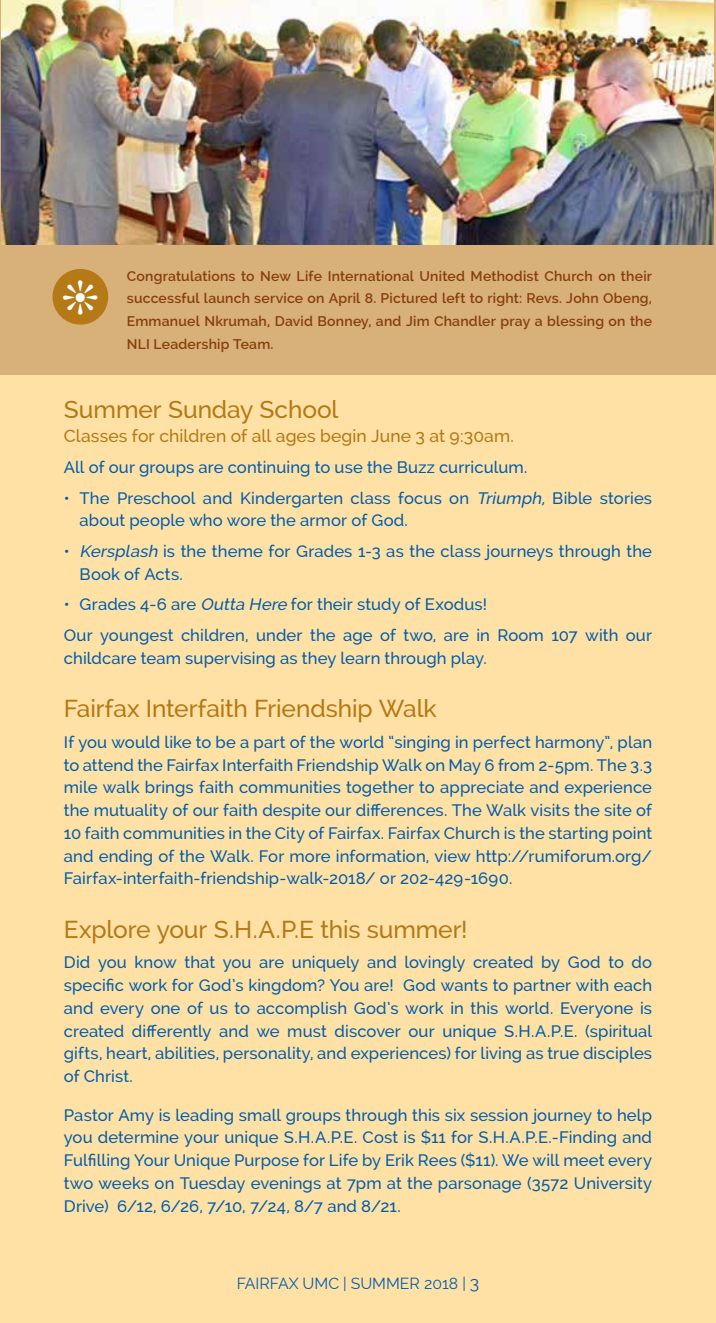
<style>
.page{position:relative;width:716px;height:1323px;background:#fff}
.page>*{position:absolute;margin:0;border:0;box-sizing:border-box;transform-origin:0 0}
.t1{font:500 24.5px "Raleway";letter-spacing:-.005em;color:#b57916}
.t2{font:500 17.5px "Raleway";letter-spacing:.005em;color:#b57916}
.t3{font:500 16.62px/22.8px "Raleway";letter-spacing:.005em;color:#015dab}
.t4{font:15.75px "Raleway";color:#015dab}
.t5{font:600 14px/22.8px "Raleway";letter-spacing:.015em;color:#883e0b;text-align:justify}
.s1{font-style:italic}
.s2{font-size:17.5px}
</style>
<div class="page">
<img style="left:715px;top:0;width:1px;height:1323px">
<div style="left:0;top:374px;width:715px;height:949px;background:#ffe1a6"></div>
<div style="left:0;top:0;width:715px;height:374px;background:#d8b079"></div>
<img style="left:1px;top:0;width:713px;height:245px">
<div style="left:53px;top:269px;width:55px;height:56px;background:#b57916;border-radius:50%"></div>
<p class="t5" style="left:127px;top:264px;width:527px">Congratulations to New Life International United Methodist Church on their successful launch service on April 8. Pictured left to right: Revs. John Obeng, Emmanuel Nkrumah, David Bonney, and Jim Chandler pray a blessing on the NLI Leadership Team.</p>
<h1 class="t1" style="left:64px;top:395px;width:276px">Summer Sunday School</h1>
<p class="t2" style="left:64px;top:426px;width:451px">Classes for children of all ages begin June 3 at 9:30am.</p>
<p class="t3" style="left:64px;top:456px;width:465px">All of our groups are continuing to use the Buzz curriculum.</p>
<p class="t3" style="left:80px;top:486px;width:574px;text-indent:-16px">• The Preschool and Kindergarten class focus on <span class="s1">Triumph,</span> Bible stories about people who wore the armor of God.</p>
<p class="t3" style="left:80px;top:540px;width:574px;text-indent:-16px">• <span class="s1">Kersplash</span> is the theme for Grades 1-3 as the class journeys through the<br>Book of Acts.</p>
<p class="t3" style="left:64px;top:589px;width:590px;line-height:30.6px">• Grades 4-6 are <span class="s1">Outta Here</span> for their study of Exodus!<br>Our youngest children, under the age of two, are in Room 107 with our</p>
<p class="t3" style="left:64px;top:647px;width:424px">childcare team supervising as they learn through play.</p>
<h1 class="t1" style="left:64px;top:694px;width:374px">Fairfax Interfaith Friendship Walk</h1>
<p class="t3" style="left:64px;top:731px;width:590px;text-align:justify">If you would like to be a part of the world “singing in perfect harmony”, plan to attend the Fairfax Interfaith Friendship Walk on May 6 from 2-5pm. The 3.3 mile walk brings faith communities together to appreciate and experience the mutuality of our faith despite our differences. The Walk visits the site of 10 faith communities in the City of Fairfax. Fairfax Church is the starting point and ending of the Walk. For more information, view http://rumiforum.org/ Fairfax-interfaith-friendship-walk-2018/ or 202-429-1690.</p>
<h1 class="t1" style="left:64px;top:915px;width:405px">Explore your S.H.A.P.E this summer!</h1>
<p class="t3" style="left:64px;top:951px;width:590px;text-align:justify">Did you know that you are uniquely and lovingly created by God to do specific work for God’s kingdom? You are! God wants to partner with each and every one of us to accomplish God’s work in this world. Everyone is created differently and we must discover our unique S.H.A.P.E. (spiritual gifts, heart, abilities, personality, and experiences) for living as true disciples of Christ.</p>
<p class="t3" style="left:64px;top:1103px;width:590px;text-align:justify">Pastor Amy is leading small groups through this six session journey to help you determine your unique S.H.A.P.E. Cost is $11 for S.H.A.P.E.-Finding and Fulfilling Your Unique Purpose for Life by Erik Rees ($11). We will meet every two weeks on Tuesday evenings at 7pm at the parsonage (3572 University Drive) 6/12, 6/26, 7/10, 7/24, 8/7 and 8/21.</p>
<p class="t4" style="left:237px;top:1274px;width:244px">FAIRFAX UMC | SUMMER 2018 | <span class="s2">3</span></p>
</div>
